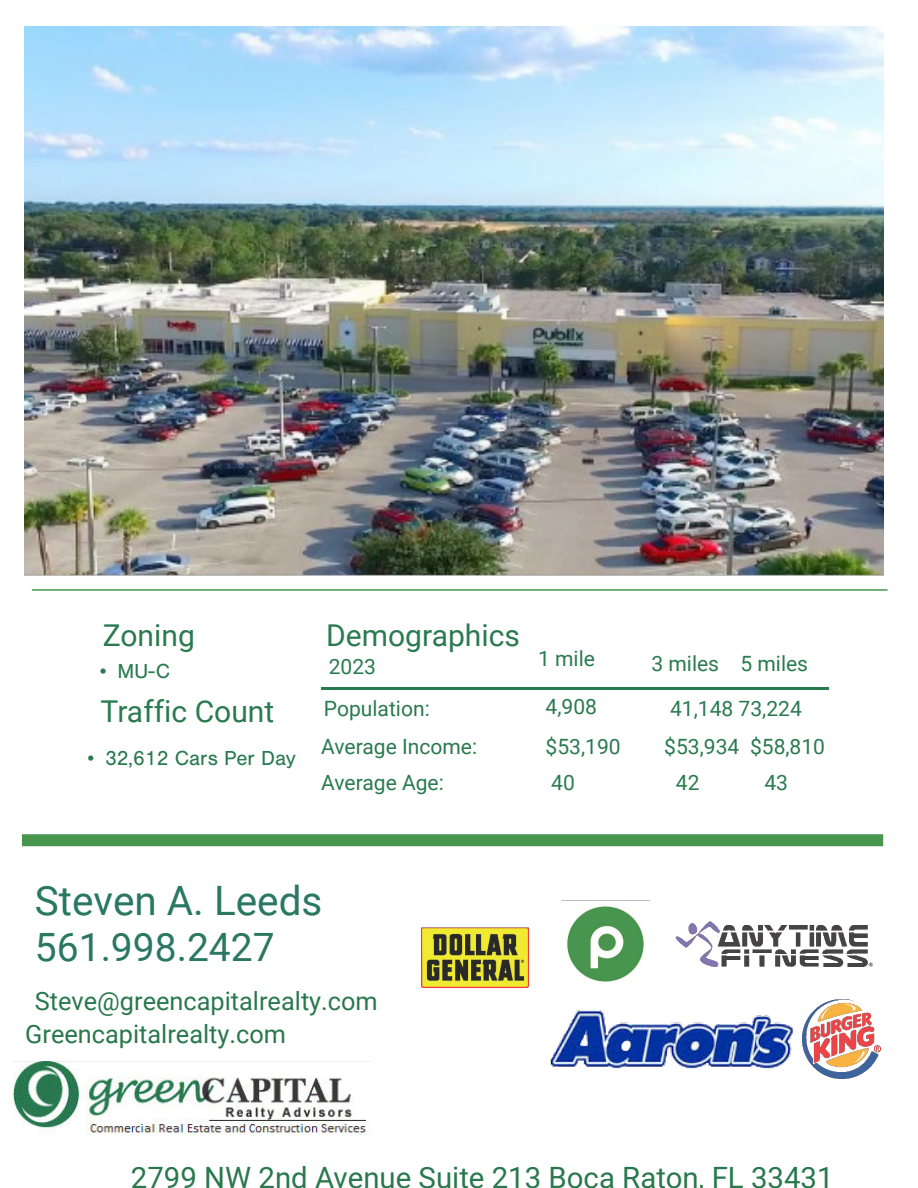
<style>
.page{position:relative;width:918px;height:1188px;background:#fff}
.page>*{position:absolute;margin:0;border:0;box-sizing:border-box;transform-origin:0 0}
.t1{font:40.5px "Roboto";color:#29785f}
.t2{font:39px "Roboto";color:#29785f}
.t3{font:30px "Roboto";color:#2a7a4f}
.t4{font:29.4px "Roboto";color:#29784d}
.t5{font:25.35px "Roboto";color:#29784d}
.t6{font:25.35px "Roboto";color:#28774a}
.t7{font:21px/38.2px "Roboto";color:#2a7a4f}
.t8{font:21px "Nimbus San";color:#2a7a4f}
.s1{font-family:"Times New Roman"}
</style>
<div class="page">
<hr style="left:321px;top:687px;width:508px;height:3px;background:#2a7a4f">
<img style="left:13px;top:1061px;width:358px;height:73px">
<img style="left:24px;top:27px;width:859px;height:549px">
<img style="left:567px;top:905px;width:77px;height:77px">
<img style="left:422px;top:927px;width:107px;height:61px">
<img style="left:675px;top:921px;width:198px;height:46px">
<img style="left:803px;top:1000px;width:78px;height:79px">
<img style="left:550px;top:1010px;width:243px;height:58px">
<div style="left:22px;top:834px;width:861px;height:12px;background:#48954e"></div>
<hr style="left:32px;top:589px;width:856px;height:2px;background:#48954e">
<h3 class="t3" style="left:103px;top:615px;width:94px">Zoning</h3>
<p class="t8" style="left:99px;top:660px;width:72px"><span class="s1">•</span> MU-C</p>
<h3 class="t3" style="left:101px;top:690px;width:175px">Traffic Count</h3>
<p class="t8" style="left:87px;top:746px;width:210px"><span class="s1">•</span> 32,612 Cars Per Day</p>
<h3 class="t3" style="left:326px;top:615px;width:195px">Demographics</h3>
<p class="t7" style="left:538px;top:639px;width:58px">1 mile</p>
<p class="t7" style="left:329px;top:646px;width:49px">2023</p>
<p class="t7" style="left:651px;top:643px;width:158px">3 miles 5 miles</p>
<p class="t7" style="left:321px;top:689px;width:158px">Population:<br>Average Income:</p>
<p class="t7" style="left:321px;top:762px;width:124px">Average Age:</p>
<p class="t7" style="left:546px;top:686px;width:77px;line-height:39.9px">4,908 $53,190</p>
<p class="t7" style="left:551px;top:762px;width:25px">40</p>
<p class="t7" style="left:664px;top:689px;width:139px">41,148 73,224 $53,934</p>
<p class="t7" style="left:676px;top:762px;width:25px">42</p>
<p class="t7" style="left:764px;top:728px;width:62px;line-height:35.4px;text-indent:-14px">$58,810<br>43</p>
<h1 class="t1" style="left:35px;top:872px;width:289px">Steven A. Leeds</h1>
<h2 class="t2" style="left:35px;top:919px;width:241px">561.998.2427</h2>
<p class="t5" style="left:35px;top:983px;width:344px">Steve@greencapitalrealty.com</p>
<p class="t6" style="left:25px;top:1016px;width:262px">Greencapitalrealty.com</p>
<h3 class="t4" style="left:131px;top:1157px;width:704px">2799 NW 2nd Avenue Suite 213 Boca Raton FL 33431</h3>
</div>
